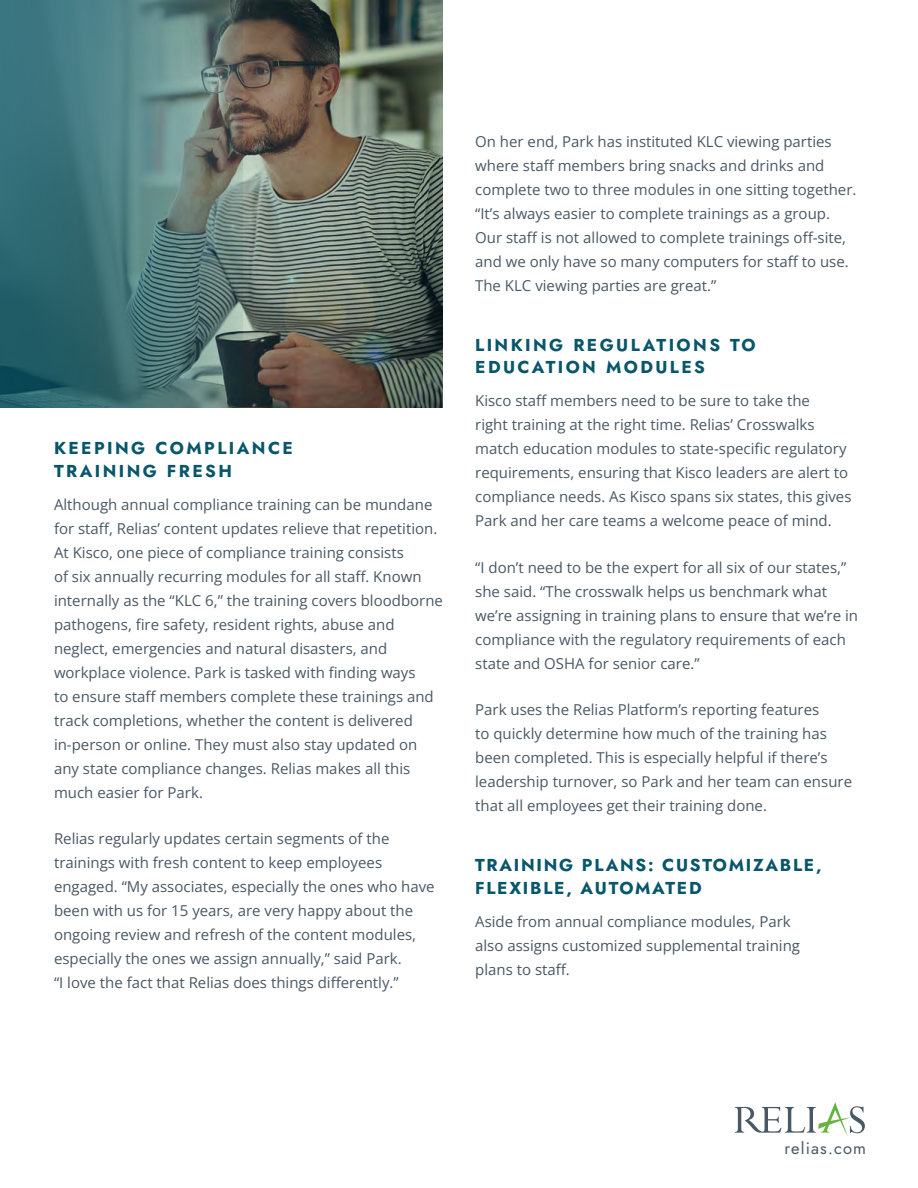
<style>
.page{position:relative;width:918px;height:1188px;background:#fff}
.page>*{position:absolute;margin:0;border:0;box-sizing:border-box;transform-origin:0 0}
.t1{font:17.25px/22.5px "Jost";letter-spacing:.14em;color:#075669}
.t2{font:17.25px/22.5px "Jost";letter-spacing:.1em;color:#075669}
.t3{font:16.5px "Jost";letter-spacing:.07em;color:#485865}
.t4{font:15px/24px "Open Sans";color:#485865}
</style>
<div class="page">
<svg style="left:735px;top:1102px;width:130px;height:35px"></svg>
<svg style="left:243px;top:0;width:200px;height:407px;background:#66695e"></svg>
<svg style="left:0;top:0;width:243px;height:407px;background:#4b7679"></svg>
<p class="t1" style="left:54px;top:437px;width:240px">KEEPING COMPLIANCE<br>TRAINING FRESH</p>
<p class="t4" style="left:54px;top:492px;width:390px">Although annual compliance training can be mundane for staff, Relias’ content updates relieve that repetition.<br>At Kisco, one piece of compliance training consists<br>of six annually recurring modules for all staff. Known internally as the “KLC 6,” the training covers bloodborne pathogens, fire safety, resident rights, abuse and neglect, emergencies and natural disasters, and workplace violence. Park is tasked with finding ways<br>to ensure staff members complete these trainings and track completions, whether the content is delivered in-person or online. They must also stay updated on any state compliance changes. Relias makes all this much easier for Park.</p>
<p class="t4" style="left:54px;top:826px;width:382px">Relias regularly updates certain segments of the trainings with fresh content to keep employees engaged. “My associates, especially the ones who have been with us for 15 years, are very happy about the ongoing review and refresh of the content modules, especially the ones we assign annually,” said Park.<br>“I love the fact that Relias does things differently.”</p>
<p class="t4" style="left:475px;top:129px;width:383px">On her end, Park has instituted KLC viewing parties where staff members bring snacks and drinks and complete two to three modules in one sitting together. “It’s always easier to complete trainings as a group.<br>Our staff is not allowed to complete trainings off-site, and we only have so many computers for staff to use.<br>The KLC viewing parties are great.”</p>
<p class="t1" style="left:475px;top:333px;width:282px">LINKING REGULATIONS TO<br>EDUCATION MODULES</p>
<p class="t4" style="left:475px;top:388px;width:378px">Kisco staff members need to be sure to take the<br>right training at the right time. Relias’ Crosswalks match education modules to state-specific regulatory requirements, ensuring that Kisco leaders are alert to compliance needs. As Kisco spans six states, this gives Park and her care teams a welcome peace of mind.</p>
<p class="t4" style="left:475px;top:555px;width:384px">“I don’t need to be the expert for all six of our states,” she said. “The crosswalk helps us benchmark what we’re assigning in training plans to ensure that we’re in compliance with the regulatory requirements of each state and OSHA for senior care.”</p>
<p class="t4" style="left:475px;top:697px;width:378px">Park uses the Relias Platform’s reporting features<br>to quickly determine how much of the training has been completed. This is especially helpful if there’s leadership turnover, so Park and her team can ensure that all employees get their training done.</p>
<p class="t2" style="left:475px;top:854px;width:348px">TRAINING PLANS: CUSTOMIZABLE,<br>FLEXIBLE, AUTOMATED</p>
<p class="t4" style="left:475px;top:909px;width:326px">Aside from annual compliance modules, Park also assigns customized supplemental training plans to staff.</p>
<p class="t3" style="left:785px;top:1137px;width:83px">relias.com</p>
</div>
